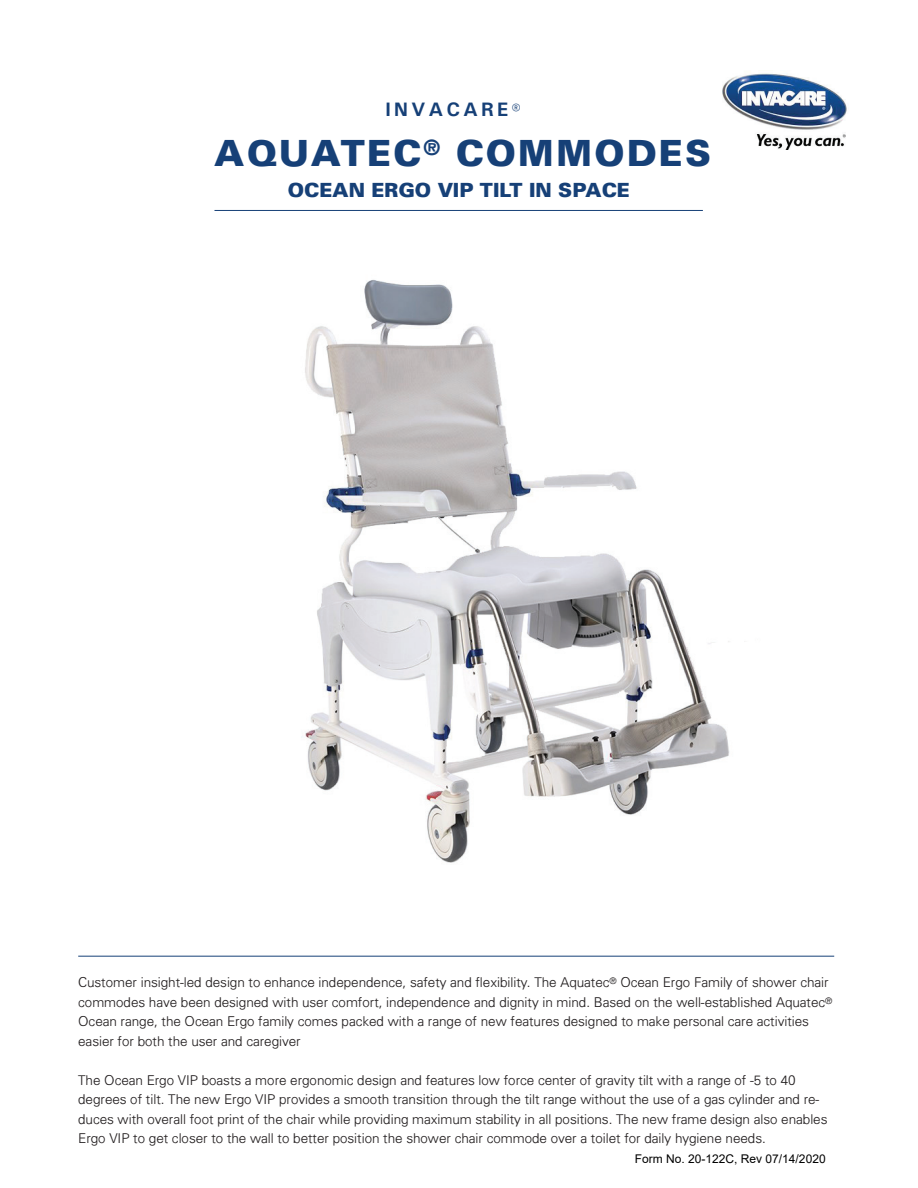
<style>
.page{position:relative;width:918px;height:1188px;background:#fff}
.page>*{position:absolute;margin:0;border:0;box-sizing:border-box;transform-origin:0 0}
.t1{font:900 36px "Univers";letter-spacing:.06em;color:#164077}
.t2{font:900 19.5px "Univers";color:#164077}
.t3{font:700 19.5px "Univers";letter-spacing:.17em;color:#164077}
.t4{font:300 13.5px/19.5px "Univers";color:#231f20}
.t5{font:12px "Arial";color:#000}
.s1{font-size:16.5px}
</style>
<div class="page">
<hr style="left:78px;top:956px;width:756px;height:1px;background:#164077">
<hr style="left:214px;top:210px;width:489px;height:1px;background:#164077">
<img style="left:723px;top:73px;width:124px;height:76px">
<img style="left:301px;top:280px;width:429px;height:583px">
<h2 class="t3" style="left:386px;top:97px;width:136px">INVACARE<span class="s1">®</span></h2>
<h1 class="t1" style="left:214px;top:129px;width:498px">AQUATEC<sup>®</sup> COMMODES</h1>
<h2 class="t2" style="left:288px;top:177px;width:344px">OCEAN ERGO VIP TILT IN SPACE</h2>
<p class="t4" style="left:78px;top:972px;width:756px">Customer insight-led design to enhance independence, safety and flexibility. The Aquatec<sup>®</sup> Ocean Ergo Family of shower chair commodes have been designed with user comfort, independence and dignity in mind. Based on the well-established Aquatec<sup>® </sup>Ocean range, the Ocean Ergo family comes packed with a range of new features designed to make personal care activities easier for both the user and caregiver</p>
<p class="t4" style="left:78px;top:1070px;width:751px">The Ocean Ergo VIP boasts a more ergonomic design and features low force center of gravity tilt with a range of -5 to 40 degrees of tilt. The new Ergo VIP provides a smooth transition through the tilt range without the use of a gas cylinder and re&shy;duces with overall foot print of the chair while providing maximum stability in all positions. The new frame design also enables Ergo VIP to get closer to the wall to better position the shower chair commode over a toilet for daily hygiene needs.</p>
<p class="t5" style="left:635px;top:1151px;width:192px">Form No. 20-122C, Rev 07/14/2020</p>
</div>
